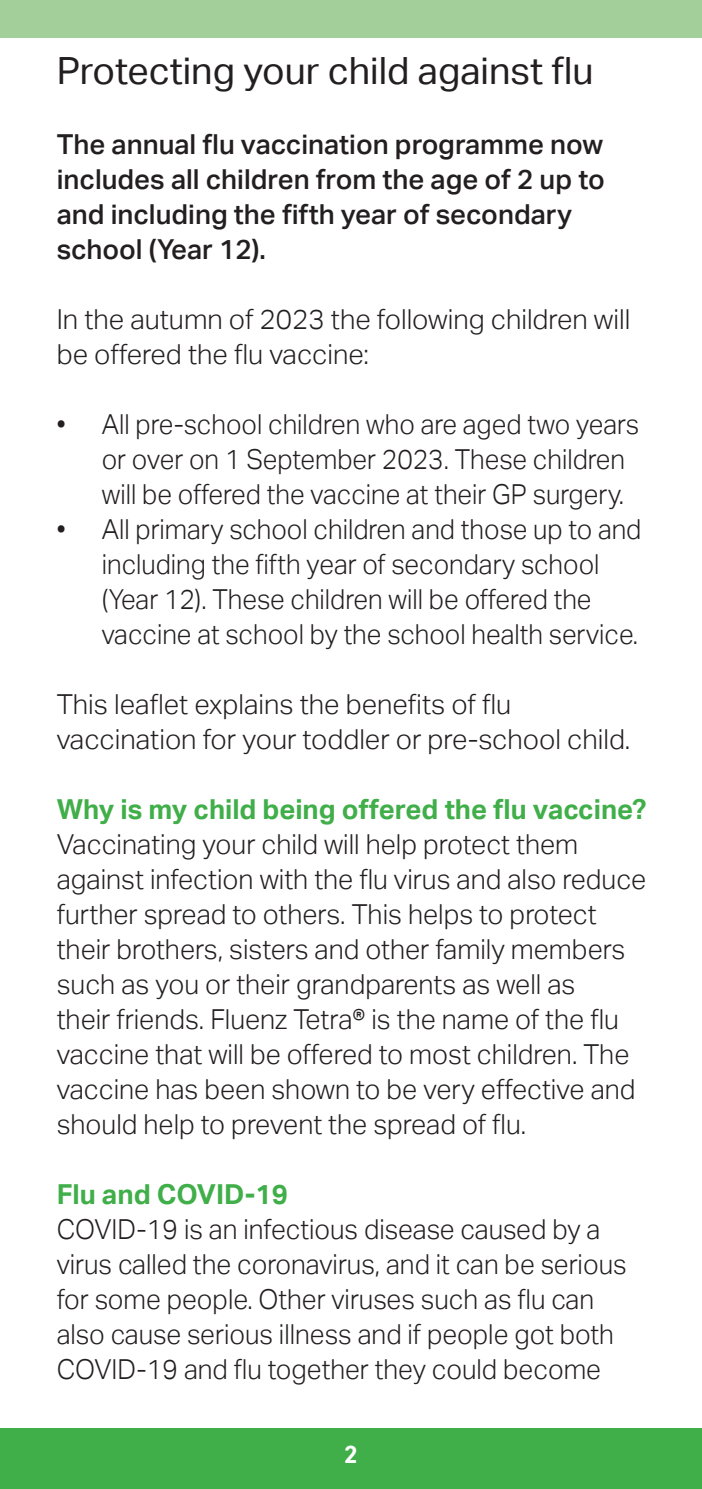
<style>
.page{position:relative;width:702px;height:1489px;background:#fff}
.page>*{position:absolute;margin:0;border:0;box-sizing:border-box;transform-origin:0 0}
.t1{font:37.5px "Aktiv Grotesk";color:#231f20}
.t2{font:300 27.5px/35px "Aktiv Grotesk";color:#231f20}
.t3{font:300 27.5px/35px "Aktiv Grotesk";color:#231f20;scale:.95 1}
.t4{font:300 27.5px/35px "Aktiv Grotesk";color:#231f20;scale:.96 1}
.t5{font:500 27.5px/35px "Aktiv Grotesk";color:#231f20}
.t6{font:700 27.5px "Aktiv Grotesk";color:#40ae49}
.t7{font:700 25px "DIN2014";color:#fff}
</style>
<div class="page">
<div style="left:0;top:0;width:702px;height:38px;background:#a3cf9a"></div>
<div style="left:0;top:1428px;width:702px;height:60px;background:#40ae49"></div>
<p class="t1" style="left:57px;top:49px;width:538px">Protecting your child against flu</p>
<p class="t5" style="left:57px;top:126px;width:549px">The annual flu vaccination programme now includes all children from the age of 2 up to and including the fifth year of secondary school (Year 12).</p>
<p class="t2" style="left:57px;top:301px;width:575px">In the autumn of 2023 the following children will be offered the flu vaccine:</p>
<p class="t3" style="left:102px;top:406px;width:567px;text-indent:-45px">• All pre-school children who are aged two years or over on 1 September 2023. These children will be offered the vaccine at their GP surgery.</p>
<p class="t3" style="left:102px;top:511px;width:569px;text-indent:-45px">• All primary school children and those up to and including the fifth year of secondary school (Year 12). These children will be offered the vaccine at school by the school health service.</p>
<p class="t2" style="left:57px;top:686px;width:575px">This leaflet explains the benefits of flu vaccination for your toddler or pre-school child.</p>
<p class="t6" style="left:57px;top:793px;width:591px">Why is my child being offered the flu vaccine?</p>
<p class="t2" style="left:57px;top:826px;width:591px">Vaccinating your child will help protect them against infection with the flu virus and also reduce further spread to others. This helps to protect their brothers, sisters and other family members such as you or their grandparents as well as<br>their friends. Fluenz Tetra® is the name of the flu vaccine that will be offered to most children. The vaccine has been shown to be very effective and should help to prevent the spread of flu.</p>
<p class="t6" style="left:57px;top:1178px;width:233px">Flu and COVID-19</p>
<p class="t4" style="left:57px;top:1211px;width:595px">COVID-19 is an infectious disease caused by a virus called the coronavirus, and it can be serious for some people. Other viruses such as flu can also cause serious illness and if people got both COVID-19 and flu together they could become</p>
<p class="t7" style="left:344px;top:1437px;width:15px">2</p>
</div>
